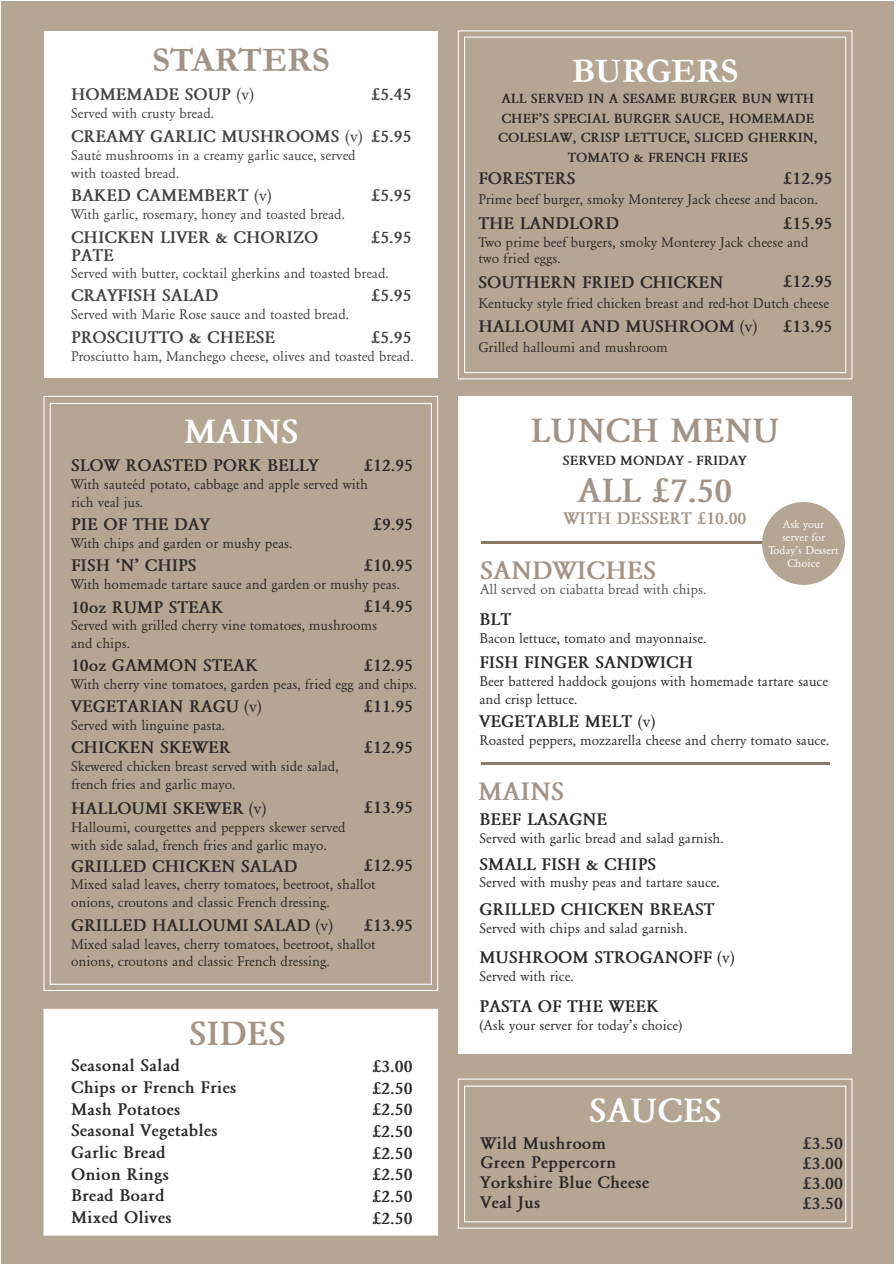
<style>
.page{position:relative;width:896px;height:1266px;background:#fff}
.page>*{position:absolute;margin:0;border:0;box-sizing:border-box;transform-origin:0 0}
.t1{font:700 35.1px "Garamond";color:rgb(138 120 105/.8)}
.t2{font:700 35.1px "Garamond";color:#fff}
.t3{font:500 35.1px "Garamond";color:rgb(138 120 105/.8)}
.t4{font:500 35.1px "Garamond";color:#fff}
.t5{font:700 26.25px "Garamond";color:rgb(138 120 105/.8)}
.t6{font:700 17.55px/21.6px "Garamond";color:#2b2929}
.t7{font:700 17.55px/18px "Garamond";color:#424242}
.t8{font:700 17.55px "Garamond";color:rgb(138 120 105/.8)}
.t9{font:14.55px/18px "Garamond";color:#2b2929}
.t10{font:14.55px/18px "Garamond";color:#424242}
.t11{font:14.55px "Garamond";color:rgb(43 41 41/.8)}
.t12{font:700 13.95px/19.4px "Garamond";color:#2b2929;text-align:center}
.t13{font:11.7px/12.8px "Garamond";color:#fff;text-align:center}
.s1{font-weight:400}
</style>
<div class="page">
<div style="left:2px;top:2px;width:892px;height:1262px;background:#b5a694"></div>
<div style="left:458px;top:30px;width:394px;height:349px;border:1px solid #fff"></div>
<div style="left:464px;top:37px;width:382px;height:336px;border:1px solid #fff"></div>
<div style="left:458px;top:396px;width:394px;height:658px;background:#fff"></div>
<div style="left:44px;top:31px;width:394px;height:346px;background:#fff"></div>
<hr style="left:481px;top:542px;width:348px;height:2px;background:#8a7869">
<hr style="left:481px;top:762px;width:348px;height:2px;background:#8a7869">
<div style="left:43px;top:1008px;width:396px;height:228px;background:#fff"></div>
<div style="left:458px;top:1078px;width:394px;height:150px;border:1px solid #fff"></div>
<div style="left:464px;top:1085px;width:382px;height:137px;border:1px solid #fff"></div>
<div style="left:762px;top:502px;width:83px;height:83px;background:#b5a694;border-radius:50%"></div>
<h1 class="t3" style="left:152px;top:48px;width:179px">STARTERS</h1>
<p class="t7" style="left:71px;top:87px;width:185px">HOMEMADE SOUP <span class="s1">(v)</span></p>
<p class="t10" style="left:71px;top:106px;width:144px">Served with crusty bread.</p>
<p class="t7" style="left:71px;top:129px;width:293px">CREAMY GARLIC MUSHROOMS <span class="s1">(v)</span></p>
<p class="t10" style="left:71px;top:147px;width:286px">Sauté mushrooms in a creamy garlic sauce, served with toasted bread.</p>
<p class="t7" style="left:71px;top:188px;width:202px">BAKED CAMEMBERT <span class="s1">(v)</span></p>
<p class="t10" style="left:71px;top:207px;width:275px">With garlic, rosemary, honey and toasted bread.</p>
<p class="t7" style="left:371px;top:87px;width:42px">£5.45</p>
<p class="t7" style="left:371px;top:129px;width:42px">£5.95</p>
<p class="t7" style="left:371px;top:188px;width:42px">£5.95</p>
<p class="t7" style="left:371px;top:229px;width:42px">£5.95</p>
<p class="t7" style="left:71px;top:229px;width:249px">CHICKEN LIVER &amp; CHORIZO<br>PATE</p>
<p class="t10" style="left:71px;top:266px;width:319px">Served with butter, cocktail gherkins and toasted bread.</p>
<p class="t7" style="left:71px;top:288px;width:149px">CRAYFISH SALAD</p>
<p class="t10" style="left:71px;top:307px;width:280px">Served with Marie Rose sauce and toasted bread.</p>
<p class="t7" style="left:371px;top:288px;width:42px">£5.95</p>
<p class="t7" style="left:371px;top:329px;width:42px">£5.95</p>
<p class="t7" style="left:71px;top:329px;width:206px">PROSCIUTTO &amp; CHEESE</p>
<p class="t10" style="left:71px;top:348px;width:344px">Prosciutto ham, Manchego cheese, olives and toasted bread.</p>
<h1 class="t2" style="left:184px;top:418px;width:116px">MAINS</h1>
<p class="t6" style="left:71px;top:456px;width:249px">SLOW ROASTED PORK BELLY</p>
<p class="t9" style="left:71px;top:477px;width:298px">With sauteéd potato, cabbage and apple served with rich veal jus.</p>
<p class="t6" style="left:364px;top:456px;width:50px">£12.95</p>
<p class="t6" style="left:71px;top:515px;width:140px">PIE OF THE DAY</p>
<p class="t9" style="left:71px;top:536px;width:223px">With chips and garden or mushy peas.</p>
<p class="t6" style="left:373px;top:515px;width:42px">£9.95</p>
<p class="t6" style="left:71px;top:556px;width:127px">FISH ‘N’ CHIPS</p>
<p class="t9" style="left:71px;top:576px;width:330px">With homemade tartare sauce and garden or mushy peas.</p>
<p class="t6" style="left:364px;top:556px;width:50px">£10.95</p>
<p class="t6" style="left:71px;top:597px;width:154px">10oz RUMP STEAK</p>
<p class="t9" style="left:71px;top:618px;width:307px">Served with grilled cherry vine tomatoes, mushrooms and chips.</p>
<p class="t6" style="left:364px;top:597px;width:50px">£14.95</p>
<p class="t6" style="left:71px;top:656px;width:188px">10oz GAMMON STEAK</p>
<p class="t9" style="left:71px;top:676px;width:347px">With cherry vine tomatoes, garden peas, fried egg and chips.</p>
<p class="t6" style="left:364px;top:656px;width:50px">£12.95</p>
<p class="t6" style="left:71px;top:697px;width:192px">VEGETARIAN RAGU <span class="s1">(v)</span></p>
<p class="t9" style="left:71px;top:717px;width:156px">Served with linguine pasta.</p>
<p class="t6" style="left:71px;top:738px;width:161px">CHICKEN SKEWER</p>
<p class="t9" style="left:71px;top:758px;width:269px">Skewered chicken breast served with side salad, french fries and garlic mayo.</p>
<p class="t6" style="left:71px;top:799px;width:197px">HALLOUMI SKEWER <span class="s1">(v)</span></p>
<p class="t9" style="left:71px;top:819px;width:276px">Halloumi, courgettes and peppers skewer served with side salad, french fries and garlic mayo.</p>
<p class="t6" style="left:364px;top:697px;width:50px">£11.95</p>
<p class="t6" style="left:364px;top:738px;width:50px">£12.95</p>
<p class="t6" style="left:364px;top:797px;width:50px">£13.95</p>
<p class="t6" style="left:71px;top:856px;width:228px">GRILLED CHICKEN SALAD</p>
<p class="t9" style="left:71px;top:877px;width:306px">Mixed salad leaves, cherry tomatoes, beetroot, shallot onions, croutons and classic French dressing.</p>
<p class="t6" style="left:364px;top:856px;width:50px">£12.95</p>
<p class="t6" style="left:71px;top:915px;width:264px">GRILLED HALLOUMI SALAD <span class="s1">(v)</span></p>
<p class="t9" style="left:71px;top:936px;width:306px">Mixed salad leaves, cherry tomatoes, beetroot, shallot onions, croutons and classic French dressing.</p>
<p class="t6" style="left:364px;top:915px;width:50px">£13.95</p>
<h1 class="t1" style="left:189px;top:1020px;width:98px">SIDES</h1>
<p class="t6" style="left:71px;top:1056px;width:167px">Seasonal Salad<br>Chips or French Fries<br>Mash Potatoes<br>Seasonal Vegetables<br>Garlic Bread<br>Onion Rings<br>Bread Board<br>Mixed Olives</p>
<p class="t6" style="left:372px;top:1057px;width:42px;text-align:justify">£3.00 £2.50 £2.50 £2.50 £2.50 £2.50 £2.50 £2.50</p>
<h1 class="t4" style="left:572px;top:59px;width:168px">BURGERS</h1>
<p class="t12" style="left:498px;top:90px;width:321px">ALL SERVED IN A SESAME BURGER BUN WITH CHEF’S SPECIAL BURGER SAUCE, HOMEMADE COLESLAW, CRISP LETTUCE, SLICED GHERKIN, TOMATO &amp; FRENCH FRIES</p>
<p class="t6" style="left:783px;top:169px;width:50px">£12.95</p>
<p class="t6" style="left:478px;top:169px;width:99px">FORESTERS</p>
<p class="t9" style="left:478px;top:191px;width:341px">Prime beef burger, smoky Monterey Jack cheese and bacon.</p>
<p class="t6" style="left:478px;top:213px;width:142px">THE LANDLORD</p>
<p class="t9" style="left:478px;top:235px;width:332px;line-height:16.4px">Two prime beef burgers, smoky Monterey Jack cheese and two fried eggs.</p>
<p class="t6" style="left:783px;top:213px;width:50px">£15.95</p>
<p class="t6" style="left:783px;top:272px;width:50px">£12.95</p>
<p class="t6" style="left:478px;top:273px;width:247px">SOUTHERN FRIED CHICKEN</p>
<p class="t9" style="left:478px;top:295px;width:352px">Kentucky style fried chicken breast and red-hot Dutch cheese</p>
<p class="t6" style="left:478px;top:317px;width:281px">HALLOUMI AND MUSHROOM <span class="s1">(v)</span></p>
<p class="t9" style="left:478px;top:339px;width:191px">Grilled halloumi and mushroom</p>
<p class="t6" style="left:783px;top:317px;width:50px">£13.95</p>
<h1 class="t1" style="left:531px;top:417px;width:250px">LUNCH MENU</h1>
<p class="t12" style="left:563px;top:452px;width:185px">SERVED MONDAY - FRIDAY</p>
<h1 class="t1" style="left:578px;top:476px;width:156px">ALL £7.50</h1>
<p class="t8" style="left:563px;top:511px;width:184px">WITH DESSERT £10.00</p>
<h2 class="t5" style="left:480px;top:560px;width:178px">SANDWICHES</h2>
<p class="t11" style="left:480px;top:583px;width:228px">All served on ciabatta bread with chips.</p>
<p class="t13" style="left:769px;top:519px;width:71px">Ask your server for<br>Today’s Dessert<br>Choice</p>
<p class="t6" style="left:479px;top:610px;width:33px">BLT</p>
<p class="t9" style="left:479px;top:630px;width:228px">Bacon lettuce, tomato and mayonnaise.</p>
<p class="t6" style="left:479px;top:653px;width:215px">FISH FINGER SANDWICH</p>
<p class="t9" style="left:479px;top:673px;width:350px">Beer battered haddock goujons with homemade tartare sauce and crisp lettuce.</p>
<p class="t6" style="left:479px;top:712px;width:178px">VEGETABLE MELT <span class="s1">(v)</span></p>
<p class="t9" style="left:479px;top:733px;width:351px">Roasted peppers, mozzarella cheese and cherry tomato sauce.</p>
<h2 class="t5" style="left:478px;top:781px;width:87px">MAINS</h2>
<p class="t6" style="left:479px;top:810px;width:129px">BEEF LASAGNE</p>
<p class="t9" style="left:479px;top:831px;width:246px">Served with garlic bread and salad garnish.</p>
<p class="t6" style="left:479px;top:854px;width:178px">SMALL FISH &amp; CHIPS</p>
<p class="t9" style="left:479px;top:875px;width:242px">Served with mushy peas and tartare sauce.</p>
<p class="t6" style="left:479px;top:900px;width:237px">GRILLED CHICKEN BREAST</p>
<p class="t9" style="left:479px;top:920px;width:209px">Served with chips and salad garnish.</p>
<p class="t6" style="left:479px;top:948px;width:257px">MUSHROOM STROGANOFF <span class="s1">(v)</span></p>
<p class="t9" style="left:479px;top:968px;width:96px">Served with rice.</p>
<p class="t6" style="left:479px;top:997px;width:181px">PASTA OF THE WEEK</p>
<p class="t9" style="left:479px;top:1017px;width:204px">(Ask your server for today’s choice)</p>
<h1 class="t2" style="left:589px;top:1097px;width:134px">SAUCES</h1>
<p class="t6" style="left:481px;top:1134px;width:170px;line-height:19.8px">Wild Mushroom<br>Green Peppercorn<br>Yorkshire Blue Cheese<br>Veal Jus</p>
<p class="t6" style="left:803px;top:1135px;width:42px;line-height:19.8px;text-align:justify">£3.50 £3.00 £3.00 £3.50</p>
</div>
